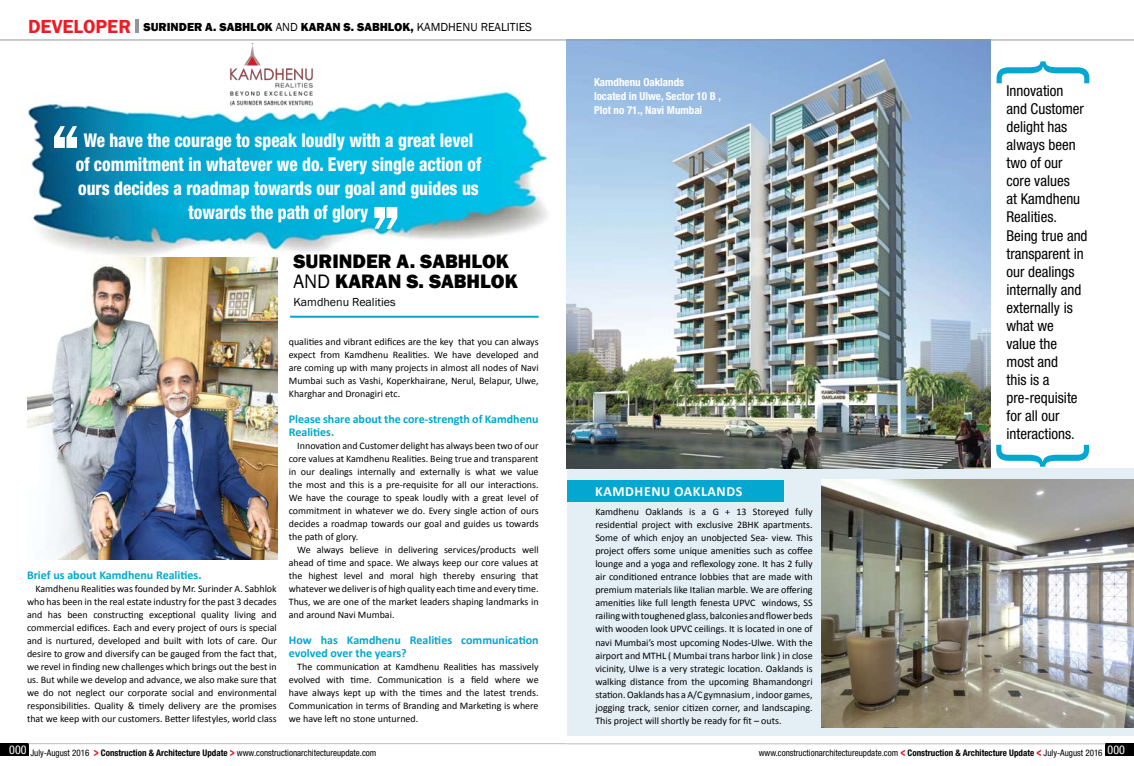
<style>
.page{position:relative;width:1134px;height:766px;background:#fff}
.page>*{position:absolute;margin:0;border:0;box-sizing:border-box;transform-origin:0 0}
.t1{font:300 condensed 103.3px "Helvetica Neue";color:#03a7cf}
.t2{font:800 20px/20px "Franklin Gothic";color:#000}
.t3{font:800 condensed 19px/24px "Helvetica Neue";color:#fff;text-align:center;scale:.9 1}
.t4{font:condensed 15px/18px "Helvetica Neue";color:#000}
.t5{font:700 14px "Calibri";letter-spacing:.04em;color:#fff}
.t6{font:700 12px/13px "Calibri";color:#03a7cf}
.t7{font:800 12px "Franklin Gothic";color:#000}
.t8{font:12px "Franklin Gothic";color:#000}
.t9{font:700 condensed 11px/14px "Helvetica Neue";color:#fff}
.t10{font:10px/13px "Calibri";color:#000;text-align:justify}
.t11{font:condensed 9px "Helvetica Neue";color:#000}
.s1{font-weight:600;font-size:19.4px;color:#ed1c24}
.s2{font-weight:400}
.s3{font-weight:900;font-size:12px;color:#ed1c24}
.s4{font-weight:700}
</style>
<div class="page">
<img style="left:27px;top:89px;width:521px;height:177px">
<svg style="left:374px;top:207px;width:23px;height:22px"></svg>
<svg style="left:54px;top:126px;width:23px;height:22px"></svg>
<div style="left:567px;top:468px;width:567px;height:267px;background:#e4eff5"></div>
<img style="left:567px;top:41px;width:423px;height:427px">
<hr style="left:0;top:40px;width:1134px;height:1px;background:#939598">
<div style="left:0;top:743px;width:28px;height:13px;background:#000"></div>
<div style="left:1106px;top:743px;width:28px;height:12px;background:#000"></div>
<hr style="left:567px;top:743px;width:539px;height:1px;background:#bcbdc0">
<hr style="left:135px;top:20px;width:4px;height:13px;background:#939598">
<hr style="left:28px;top:743px;width:539px;height:1px;background:#bcbdc0">
<div style="left:567px;top:480px;width:216px;height:21px;background:#03a7cf"></div>
<hr style="left:290px;top:315px;width:249px;height:2px;background:#03a7cf">
<img style="left:821px;top:479px;width:313px;height:248px">
<img style="left:227px;top:39px;width:88px;height:72px">
<img style="left:27px;top:257px;width:250px;height:302px">
<p class="t7" style="left:28px;top:19px;width:506px"><span class="s1">DEVELOPER</span> SURINDER A. SABHLOK <span class="s2">AND</span> KARAN S. SABHLOK, <span class="s2">KAMDHENU REALITIES</span></p>
<h3 class="t3" style="left:76px;top:128px;width:452px">We have the courage to speak loudly with a great level of commitment in whatever we do. Every single action of ours decides a roadmap towards our goal and guides us towards the path of glory</h3>
<h2 class="t2" style="left:293px;top:251px;width:226px">SURINDER A. SABHLOK<br><span class="s2">AND</span> KARAN S. SABHLOK</h2>
<p class="t8" style="left:293px;top:295px;width:104px">KAMDHENU REALITIES</p>
<p class="t6" style="left:27px;top:568px;width:176px">Brief us about Kamdhenu Realities.</p>
<p class="t10" style="left:27px;top:582px;width:251px;text-indent:8px">Kamdhenu Realities was founded by Mr. Surinder A. Sabhlok who has been in the real estate industry for the past 3 decades and has been constructing exceptional quality living and commercial edifices. Each and every project of ours is special and is nurtured, developed and built with lots of care. Our desire to grow and diversify can be gauged from the fact that, we revel in finding new challenges which brings out the best in us. But while we develop and advance, we also make sure that we do not neglect our corporate social and environmental responsibilities. Quality &amp; timely delivery are the promises that we keep with our customers. Better lifestyles, world class</p>
<p class="t10" style="left:289px;top:335px;width:251px">qualities and vibrant edifices are the key that you can always expect from Kamdhenu Realities. We have developed and are coming up with many projects in almost all nodes of Navi Mumbai such as Vashi, Koperkhairane, Nerul, Belapur, Ulwe, Kharghar and Dronagiri etc.</p>
<p class="t6" style="left:289px;top:412px;width:251px">Please share about the core-strength of Kamdhenu<br>Realities.</p>
<p class="t10" style="left:289px;top:439px;width:251px;text-indent:8px">Innovation and Customer delight has always been two of our core values at Kamdhenu Realities. Being true and transparent in our dealings internally and externally is what we value the most and this is a pre-requisite for all our interactions.<br>We have the courage to speak loudly with a great level of commitment in whatever we do. Every single action of ours decides a roadmap towards our goal and guides us towards the path of glory.</p>
<p class="t10" style="left:289px;top:543px;width:251px;text-indent:8px">We always believe in delivering services/products well ahead of time and space. We always keep our core values at the highest level and moral high thereby ensuring that whatever we deliver is of high quality each time and every time.<br>Thus, we are one of the market leaders shaping landmarks in and around Navi Mumbai.</p>
<p class="t6" style="left:289px;top:633px;width:251px">How has Kamdhenu Realities communication evolved over the years?</p>
<p class="t10" style="left:289px;top:660px;width:251px;text-indent:8px">The communication at Kamdhenu Realities has massively evolved with time. Communication is a field where we have always kept up with the times and the latest trends.<br>Communication in terms of Branding and Marketing is where we have left no stone unturned.</p>
<p class="t9" style="left:594px;top:75px;width:129px">Kamdhenu Oaklands<br>located in Ulwe, Sector 10 B ,<br>Plot no 71., Navi Mumbai</p>
<h3 class="t5" style="left:595px;top:482px;width:149px">Kamdhenu Oaklands</h3>
<p class="t10" style="left:595px;top:505px;width:219px">Kamdhenu Oaklands is a G + 13 Storeyed fully residential project with exclusive 2BHK apartments.<br>Some of which enjoy an unobjected Sea- view. This project offers some unique amenities such as coffee lounge and a yoga and reflexology zone. It has 2 fully air conditioned entrance lobbies that are made with premium materials like Italian marble. We are offering amenities like full length fenesta UPVC windows, SS railing with toughened glass, balconies and flower beds with wooden look UPVC ceilings. It is located in one of navi Mumbai’s most upcoming Nodes-Ulwe. With the airport and MTHL ( Mumbai trans harbor link ) in close vicinity, Ulwe is a very strategic location. Oaklands is walking distance from the upcoming Bhamandongri station. Oaklands has a A/C gymnasium , indoor games, jogging track, senior citizen corner, and landscaping.<br>This project will shortly be ready for fit – outs.</p>
<p class="t4" style="left:1006px;top:82px;width:83px">Innovation and Customer delight has always been two of our core values<br>at Kamdhenu<br>Realities.<br>Being true and transparent in our dealings internally and externally is what we<br>value the most and<br>this is a pre-requisite for all our interactions.</p>
<h1 class="t1" style="left:974px;top:470px;width:27px;rotate:-90deg">{</h1>
<p class="t11" style="left:9px;top:747px;width:369px"><sup>000</sup> July-August 2016 <span class="s3">&gt;</span> <span class="s4">Construction &amp; Architecture Update</span> <span class="s3">&gt;</span> www.constructionarchitectureupdate.com</p>
<p class="t11" style="left:759px;top:747px;width:368px">www.constructionarchitectureupdate.com <span class="s3">&lt;</span> <span class="s4">Construction &amp; Architecture Update</span> <span class="s3">&lt;</span> July-August 2016 <sup>000</sup></p>
</div>
